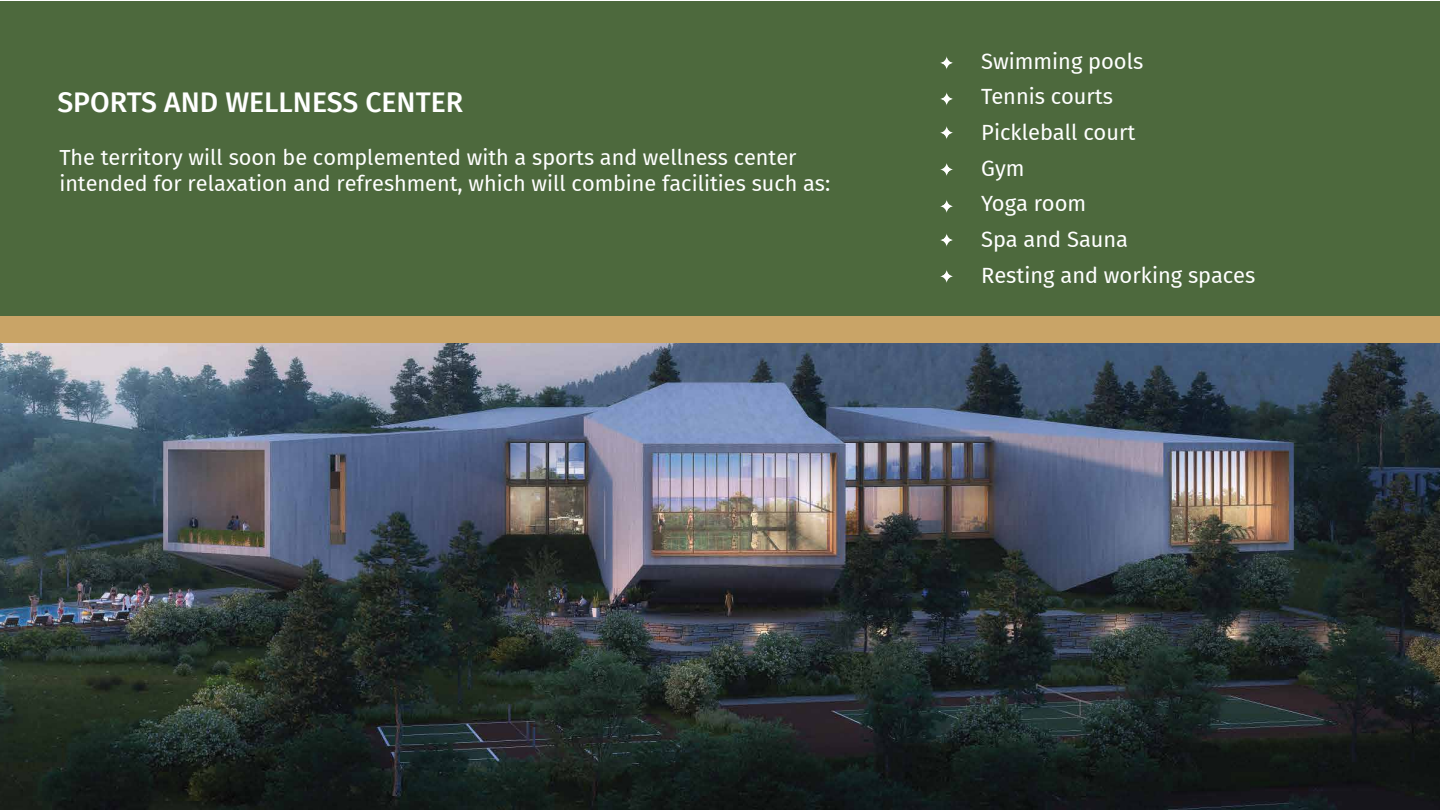
<style>
.page{position:relative;width:1440px;height:810px;background:#fff}
.page>*{position:absolute;margin:0;border:0;box-sizing:border-box;transform-origin:0 0}
.t1{font:500 28.42px "Fira GO";color:#fff}
.t2{font:21.98px/35.7px "Fira GO";color:#fff}
.t3{font:21.75px/26.1px "Fira GO";color:#fff}
</style>
<div class="page">
<img style="left:0;top:343px;width:1440px;height:467px">
<div style="left:0;top:1px;width:1440px;height:329px;background:#4d693d"></div>
<div style="left:0;top:317px;width:1440px;height:26px;background:#c9a467"></div>
<svg style="left:940px;top:56px;width:14px;height:14px"></svg>
<svg style="left:940px;top:92px;width:14px;height:14px"></svg>
<svg style="left:940px;top:163px;width:14px;height:13px"></svg>
<svg style="left:940px;top:233px;width:14px;height:14px"></svg>
<svg style="left:940px;top:199px;width:14px;height:14px"></svg>
<svg style="left:940px;top:269px;width:14px;height:14px"></svg>
<svg style="left:940px;top:126px;width:14px;height:13px"></svg>
<h1 class="t1" style="left:57px;top:86px;width:407px">SPORTS AND WELLNESS CENTER</h1>
<p class="t3" style="left:59px;top:145px;width:772px">The territory will soon be complemented with a sports and wellness center intended for relaxation and refreshment, which will combine facilities such as:</p>
<p class="t2" style="left:981px;top:43px;width:276px">Swimming pools<br>Tennis courts<br>Pickleball court<br>Gym<br>Yoga room<br>Spa and Sauna<br>Resting and working spaces</p>
</div>
